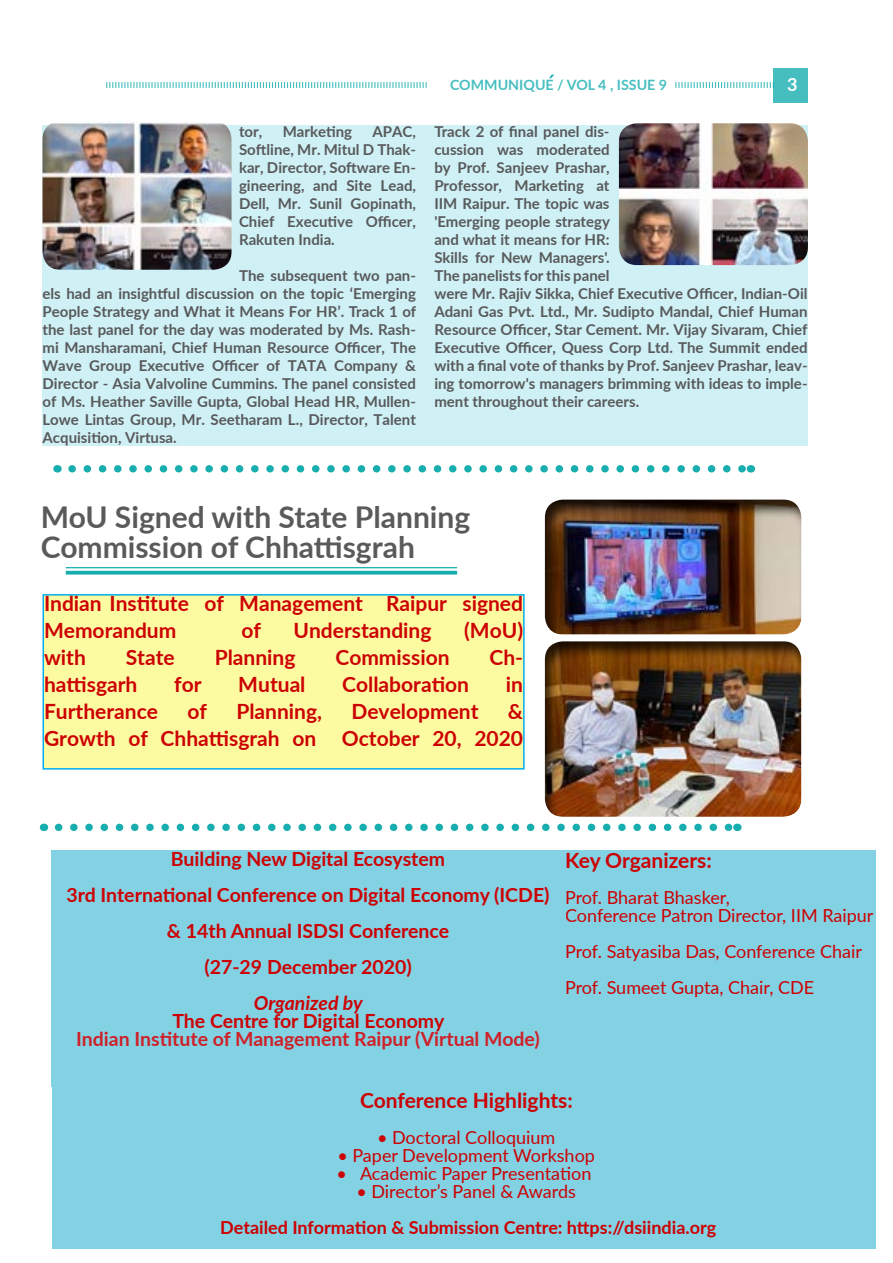
<style>
.page{position:relative;width:893px;height:1263px;background:#fff}
.page>*{position:absolute;margin:0;border:0;box-sizing:border-box;transform-origin:0 0}
.t1{font:700 30px/30px "Lato";color:#5a5a5a}
.t2{font:700 21px/27px "Lato";color:#cc0103}
.t3{font:700 19.5px/36px "Lato";color:#cc0103;text-align:center}
.t4{font:700 19.5px "Lato";color:#cf2028}
.t5{font:italic 700 19.5px "Lato";color:#cc0103}
.t6{font:700 18.15px "Lato";color:#fff}
.t7{font:18px/18px "Lato";color:#cc0103}
.t8{font:700 18px "Lato";color:#cc0103}
.t9{font:700 15px/18px "Lato";color:#58595b;text-align:justify}
.t10{font:700 14.25px "Lato";color:#18aeb0}
</style>
<div class="page">
<div style="left:774px;top:68px;width:34px;height:34px;background:#46bebf"></div>
<svg style="left:675px;top:82px;width:99px;height:6px"></svg>
<svg style="left:106px;top:82px;width:321px;height:6px"></svg>
<div style="left:43px;top:125px;width:765px;height:321px;background:#cff0f4"></div>
<img style="left:619px;top:123px;width:189px;height:142px">
<svg style="left:72px;top:465px;width:671px;height:8px"></svg>
<div style="left:43px;top:595px;width:481px;height:174px;background:#fdfba1"></div>
<div style="left:43px;top:594px;width:482px;height:176px;border:2px solid #00aeef"></div>
<div style="left:52px;top:1073px;width:824px;height:176px;background:#83d2e4"></div>
<div style="left:565px;top:850px;width:311px;height:230px;background:#83d2e4"></div>
<div style="left:51px;top:850px;width:514px;height:237px;background:#83d2e4"></div>
<img style="left:43px;top:122px;width:189px;height:148px">
<div style="left:531px;top:489px;width:284px;height:147px;background:#000;opacity:.75"></div>
<div style="left:531px;top:631px;width:284px;height:187px;background:#000;opacity:.75"></div>
<hr style="left:66px;top:567px;width:391px;height:1px;background:#18aeb0">
<svg style="left:66px;top:571px;width:391px;height:4px;fill:#18aeb0"></svg>
<svg style="left:59px;top:824px;width:670px;height:7px"></svg>
<p class="t9" style="left:239px;top:122px;width:25px">tor,</p>
<p class="t9" style="left:283px;top:122px;width:71px">Marketing</p>
<p class="t9" style="left:239px;top:122px;width:178px;text-indent:133px">APAC, Softline, Mr. Mitul D Thak&shy;kar, Director, Software En&shy;gineering, and Site Lead, Dell, Mr. Sunil Gopinath, Chief Executive Officer, Rakuten India.</p>
<p class="t9" style="left:43px;top:266px;width:375px;text-indent:196px">The subsequent two pan&shy;els had an insightful discussion on the topic ‘Emerging People Strategy and What it Means For HR’. Track 1 of the last panel for the day was moderated by Ms. Rash&shy;mi Mansharamani, Chief Human Resource Officer, The Wave Group Executive Officer of TATA Company &amp; Director - Asia Valvoline Cummins. The panel consisted of Ms. Heather Saville Gupta, Global Head HR, Mullen-Lowe Lintas Group, Mr. Seetharam L., Director, Talent Acquisition, Virtusa.</p>
<p class="t10" style="left:450px;top:74px;width:219px">COMMUNIQUE / VOL 4 , ISSUE 9</p>
<p class="t6" style="left:787px;top:71px;width:12px">3</p>
<p class="t9" style="left:434px;top:122px;width:375px;text-align:left">Track 2 of final panel dis-<br>cussion was moderated<br>by Prof. Sanjeev Prashar,<br>Professor, Marketing at<br>IIM Raipur. The topic was<br>'Emerging people strategy<br>and what it means for HR:<br>Skills for New Managers'.<br>The panelists for this panel<br>were Mr. Rajiv Sikka, Chief Executive Officer, Indian-Oil Adani Gas Pvt. Ltd., Mr. Sudipto Mandal, Chief Human Resource Officer, Star Cement. Mr. Vijay Sivaram, Chief Executive Officer, Quess Corp Ltd. The Summit ended with a final vote of thanks by Prof. Sanjeev Prashar, leav&shy;ing tomorrow's managers brimming with ideas to imple&shy;ment throughout their careers.</p>
<h1 class="t1" style="left:41px;top:500px;width:431px">MoU Signed with State Planning<br>Commission of Chhattisgrah</h1>
<h2 class="t2" style="left:44px;top:589px;width:481px">Indian Institute of Management Raipur signed<br>Memorandum</h2>
<h2 class="t2" style="left:241px;top:616px;width:21px">of</h2>
<h2 class="t2" style="left:293px;top:616px;width:140px">Understanding</h2>
<h2 class="t2" style="left:464px;top:616px;width:60px">(MoU)</h2>
<h2 class="t2" style="left:44px;top:643px;width:43px">with</h2>
<h2 class="t2" style="left:126px;top:643px;width:50px">State</h2>
<h2 class="t2" style="left:215px;top:643px;width:82px">Planning</h2>
<h2 class="t2" style="left:335px;top:643px;width:116px">Commission</h2>
<h2 class="t2" style="left:490px;top:643px;width:35px">Ch-</h2>
<h2 class="t2" style="left:44px;top:670px;width:95px">hattisgarh</h2>
<h2 class="t2" style="left:174px;top:670px;width:29px">for</h2>
<h2 class="t2" style="left:238px;top:670px;width:69px">Mutual</h2>
<h2 class="t2" style="left:342px;top:670px;width:128px">Collaboration</h2>
<h2 class="t2" style="left:506px;top:670px;width:19px">in</h2>
<h2 class="t2" style="left:44px;top:697px;width:116px">Furtherance</h2>
<h2 class="t2" style="left:187px;top:697px;width:21px">of</h2>
<h2 class="t2" style="left:236px;top:697px;width:87px">Planning,</h2>
<h2 class="t2" style="left:351px;top:697px;width:129px">Development</h2>
<h2 class="t2" style="left:44px;top:697px;width:481px;text-align:right">&amp;<br>Growth of Chhattisgrah on October 20, 2020</h2>
<h3 class="t3" style="left:67px;top:840px;width:485px">Building New Digital Ecosystem<br>3rd International Conference on Digital Economy (ICDE) &amp; 14th Annual ISDSI Conference<br>(27-29 December 2020)</h3>
<h3 class="t5" style="left:254px;top:989px;width:110px">Organized by</h3>
<h3 class="t3" style="left:172px;top:1002px;width:273px">The Centre for Digital Economy</h3>
<h3 class="t4" style="left:76px;top:1025px;width:465px">Indian Institute of Management Raipur (Virtual Mode)</h3>
<h2 class="t2" style="left:565px;top:845px;width:148px">Key Organizers:</h2>
<p class="t7" style="left:565px;top:887px;width:310px">Prof. Bharat Bhasker,<br>Conference Patron Director, IIM Raipur</p>
<p class="t7" style="left:565px;top:932px;width:298px;line-height:36px">Prof. Satyasiba Das, Conference Chair<br>Prof. Sumeet Gupta, Chair, CDE</p>
<h2 class="t2" style="left:360px;top:1086px;width:214px">Conference Highlights:</h2>
<p class="t7" style="left:377px;top:1128px;width:180px">• Doctoral Colloquium</p>
<p class="t7" style="left:337px;top:1146px;width:259px">• Paper Development Workshop</p>
<p class="t7" style="left:336px;top:1164px;width:257px">• Academic Paper Presentation</p>
<p class="t7" style="left:356px;top:1182px;width:221px">• Director’s Panel &amp; Awards</p>
<p class="t8" style="left:220px;top:1214px;width:497px">Detailed Information &amp; Submission Centre: https://dsiindia.org</p>
</div>
